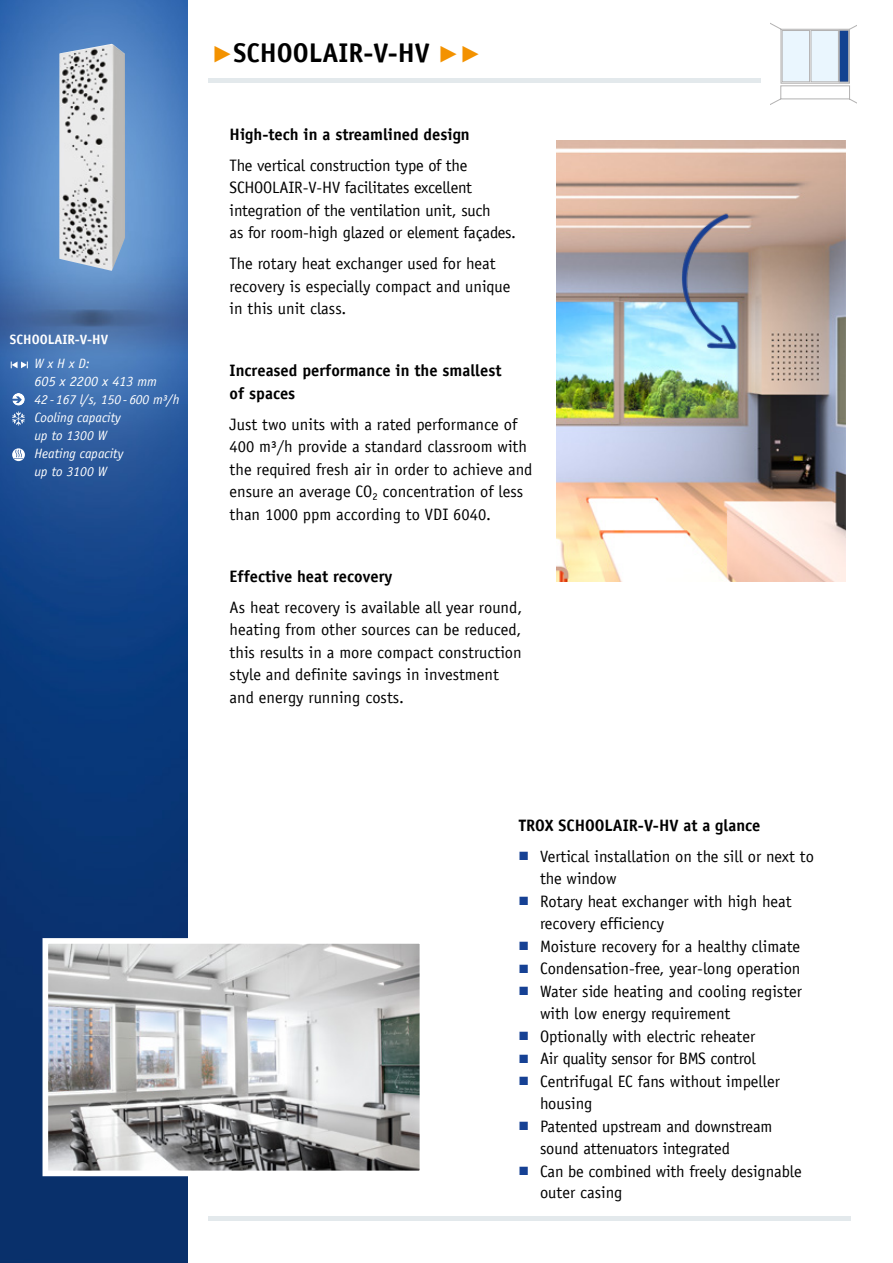
<style>
.page{position:relative;width:893px;height:1263px;background:#fff}
.page>*{position:absolute;margin:0;border:0;box-sizing:border-box;transform-origin:0 0}
.t1{font:700 27px "TROX Officina Sans";color:#000}
.t2{font:16.5px/22.5px "TROX Officina Sans";color:#000}
.t3{font:700 16.5px/22.5px "TROX Officina Sans";color:#000}
.t4{font:italic 14.1px "TROX Officina Sans";color:#fff}
.t5{font:italic 13.5px/18px "TROX Officina Sans";color:#fff}
.t6{font:700 13.5px "TROX Officina Sans";color:#fff}
.s1{font-size:13.5px}
.s2{font-family:"TROX Helvetica";font-weight:400;color:#f39200}
.s3{font-family:"TROX Helvetica";font-size:12px;color:#164194}
</style>
<div class="page">
<hr style="left:208px;top:1216px;width:642px;height:4px;background:#e3e9ec">
<hr style="left:208px;top:79px;width:553px;height:4px;background:#e3e9ec">
<img style="left:0;top:0;width:187px;height:1263px">
<img style="left:50px;top:945px;width:368px;height:224px">
<div style="left:43px;top:938px;width:382px;height:238px;border:6px solid #fff"></div>
<svg style="left:11px;top:361px;width:17px;height:7px"></svg>
<svg style="left:12px;top:393px;width:13px;height:33px"></svg>
<svg style="left:12px;top:448px;width:13px;height:13px"></svg>
<img style="left:59px;top:44px;width:66px;height:227px">
<svg style="left:770px;top:23px;width:87px;height:82px"></svg>
<div style="left:782px;top:30px;width:28px;height:52px;background:#eaf6fe;border:1px solid #b3b2b2"></div>
<div style="left:811px;top:30px;width:28px;height:52px;background:#eaf6fe;border:1px solid #b3b2b2"></div>
<div style="left:839px;top:30px;width:10px;height:52px;background:#134391;border:1px solid #b3b2b2"></div>
<img style="left:556px;top:140px;width:289px;height:442px">
<img style="left:634px;top:193px;width:168px;height:168px">
<p class="t6" style="left:10px;top:331px;width:100px">SCHOOLAIR-V-HV</p>
<p class="t5" style="left:35px;top:355px;width:57px">W x H x D:</p>
<p class="t4" style="left:35px;top:373px;width:124px">605 x 2200 x 413 <span class="s1">mm</span></p>
<p class="t5" style="left:35px;top:391px;width:147px">42 - 167 l/s, 150 - 600 m³/h<br>Cooling capacity<br>up to 1300 W<br>Heating capacity<br>up to 3100 W</p>
<h1 class="t1" style="left:212px;top:36px;width:271px"><span class="s2">▶</span>SCHOOLAIR-V-HV <span class="s2">▶▶</span></h1>
<p class="t3" style="left:230px;top:123px;width:242px">High-tech in a streamlined design</p>
<p class="t2" style="left:230px;top:154px;width:288px">The vertical construction type of the SCHOOLAIR-V-HV facilitates excellent integration of the ventilation unit, such<br>as for room-high glazed or element façades.</p>
<p class="t2" style="left:230px;top:252px;width:282px">The rotary heat exchanger used for heat recovery is especially compact and unique in this unit class.</p>
<p class="t3" style="left:230px;top:359px;width:273px">Increased performance in the smallest of spaces</p>
<p class="t2" style="left:230px;top:413px;width:304px">Just two units with a rated performance of 400 m³/h provide a standard classroom with the required fresh air in order to achieve and ensure an average CO<sub>2</sub> concentration of less than 1000 ppm according to VDI 6040.</p>
<p class="t3" style="left:230px;top:565px;width:164px">Effective heat recovery</p>
<p class="t2" style="left:230px;top:596px;width:294px">As heat recovery is available all year round, heating from other sources can be reduced, this results in a more compact construction style and definite savings in investment and energy running costs.</p>
<p class="t3" style="left:519px;top:814px;width:243px">TROX SCHOOLAIR-V-HV at a glance</p>
<p class="t2" style="left:540px;top:845px;width:275px;text-indent:-21px"><span class="s3">■</span> Vertical installation on the sill or next to the window</p>
<p class="t2" style="left:540px;top:890px;width:253px;text-indent:-21px"><span class="s3">■</span> Rotary heat exchanger with high heat recovery efficiency</p>
<p class="t2" style="left:519px;top:935px;width:283px"><span class="s3">■</span> Moisture recovery for a healthy climate</p>
<p class="t2" style="left:519px;top:957px;width:283px"><span class="s3">■</span> Condensation-free, year-long operation</p>
<p class="t2" style="left:540px;top:980px;width:263px;text-indent:-21px"><span class="s3">■</span> Water side heating and cooling register with low energy requirement</p>
<p class="t2" style="left:519px;top:1025px;width:238px"><span class="s3">■</span> Optionally with electric reheater</p>
<p class="t2" style="left:519px;top:1047px;width:238px"><span class="s3">■</span> Air quality sensor for BMS control</p>
<p class="t2" style="left:540px;top:1070px;width:241px;text-indent:-21px"><span class="s3">■</span> Centrifugal EC fans without impeller housing</p>
<p class="t2" style="left:540px;top:1115px;width:234px;text-indent:-21px"><span class="s3">■</span> Patented upstream and downstream sound attenuators integrated</p>
<p class="t2" style="left:540px;top:1160px;width:263px;line-height:21px;text-indent:-21px"><span class="s3">■</span> Can be combined with freely designable outer casing</p>
</div>
